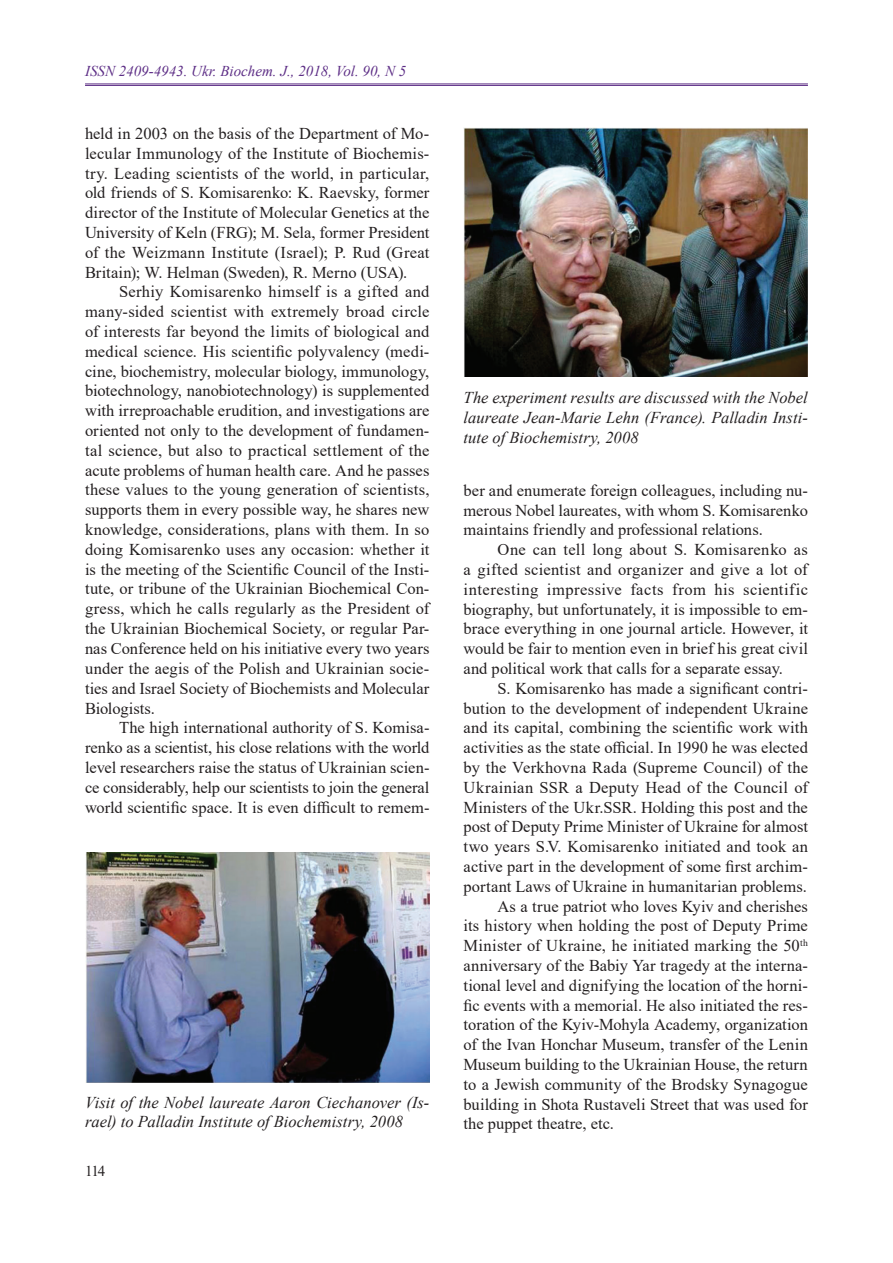
<style>
.page{position:relative;width:893px;height:1263px;background:#fff}
.page>*{position:absolute;margin:0;border:0;box-sizing:border-box;transform-origin:0 0}
.t1{font:16.5px/19.8px "Times New Roman";letter-spacing:.005em;color:#231f20;text-align:justify}
.t2{font:italic 16.5px/19.8px "Times New Roman";color:#231f20}
.t3{font:italic 15px "Times New Roman";color:#5d2e86}
.t4{font:15px "Times New Roman";color:#231f20}
</style>
<div class="page">
<hr style="left:85px;top:84px;width:723px;height:1px;background:#5d2e86">
<hr style="left:85px;top:85px;width:723px;height:1px;background:#5d2e86">
<img style="left:85px;top:853px;width:344px;height:229px">
<img style="left:463px;top:128px;width:345px;height:249px">
<p class="t3" style="left:85px;top:61px;width:323px">ISSN 2409-4943. Ukr. Biochem. J., 2018, Vol. 90, N 5</p>
<p class="t1" style="left:85px;top:123px;width:346px">held in 2003 on the basis of the Department of Mo&shy;lecular Immunology of the Institute of Biochemis&shy;try. Leading scientists of the world, in particular, old friends of S. Komisarenko: K. Raevsky, former director of the Institute of Molecular Genetics at the University of Keln (FRG); M. Sela, former President of the Weizmann Institute (Israel); P. Rud (Great Britain); W. Helman (Sweden), R. Merno (USA).</p>
<p class="t1" style="left:85px;top:281px;width:346px;text-indent:34px">Serhiy Komisarenko himself is a gifted and many-sided scientist with extremely broad circle of interests far beyond the limits of biological and medical science. His scientific polyvalency (medi&shy;cine, biochemistry, molecular biology, immunology, biotechnology, nanobiotechnology) is supplemented with irreproachable erudition, and investigations are oriented not only to the development of fundamen&shy;tal science, but also to practical settlement of the acute problems of human health care. And he passes these values to the young generation of scientists, supports them in every possible way, he shares new knowledge, considerations, plans with them. In so doing Komisarenko uses any occasion: whether it is the meeting of the Scientific Council of the Insti&shy;tute, or tribune of the Ukrainian Biochemical Con&shy;gress, which he calls regularly as the President of the Ukrainian Biochemical Society, or regular Par&shy;nas Conference held on his initiative every two years under the aegis of the Polish and Ukrainian socie&shy;ties and Israel Society of Biochemists and Molecular Biologists.</p>
<p class="t1" style="left:85px;top:717px;width:346px;text-indent:34px">The high international authority of S. Komisa&shy;renko as a scientist, his close relations with the world level researchers raise the status of Ukrainian scien&shy;ce considerably, help our scientists to join the general world scientific space. It is even difficult to remem-</p>
<p class="t2" style="left:85px;top:1092px;width:346px">Visit of the Nobel laureate Aaron Ciechanover (Is&shy;rael) to Palladin Institute of Biochemistry, 2008</p>
<p class="t4" style="left:85px;top:1160px;width:22px">114</p>
<p class="t2" style="left:463px;top:388px;width:346px;text-align:justify">The experiment results are discussed with the Nobel laureate Jean-Marie Lehn (France). Palladin Insti&shy;tute of Biochemistry, 2008</p>
<p class="t1" style="left:463px;top:480px;width:346px">ber and enumerate foreign colleagues, including nu&shy;merous Nobel laureates, with whom S. Komisarenko maintains friendly and professional relations.</p>
<p class="t1" style="left:463px;top:539px;width:346px;text-indent:34px">One can tell long about S. Komisarenko as a gifted scientist and organizer and give a lot of interesting impressive facts from his scientific biography, but unfortunately, it is impossible to em&shy;brace everything in one journal article. However, it would be fair to mention even in brief his great civil and political work that calls for a separate essay.</p>
<p class="t1" style="left:498px;top:678px;width:312px">S. Komisarenko has made a significant contri-</p>
<p class="t1" style="left:464px;top:698px;width:346px">bution to the development of independent Ukraine</p>
<p class="t1" style="left:464px;top:717px;width:346px">and its capital, combining the scientific work with</p>
<p class="t1" style="left:464px;top:737px;width:346px">activities as the state official. In 1990 he was elected</p>
<p class="t1" style="left:464px;top:757px;width:346px">by the Verkhovna Rada (Supreme Council) of the</p>
<p class="t1" style="left:464px;top:777px;width:346px">Ukrainian SSR a Deputy Head of the Council of</p>
<p class="t1" style="left:464px;top:797px;width:346px">Ministers of the Ukr.SSR. Holding this post and the</p>
<p class="t1" style="left:464px;top:816px;width:346px">post of Deputy Prime Minister of Ukraine for almost</p>
<p class="t1" style="left:464px;top:836px;width:346px">two years S.V. Komisarenko initiated and took an</p>
<p class="t1" style="left:464px;top:856px;width:346px">active part in the development of some first archim-</p>
<p class="t1" style="left:464px;top:876px;width:345px">portant Laws of Ukraine in humanitarian problems.</p>
<p class="t1" style="left:498px;top:896px;width:312px">As a true patriot who loves Kyiv and cherishes</p>
<p class="t1" style="left:464px;top:915px;width:346px">its history when holding the post of Deputy Prime</p>
<p class="t1" style="left:464px;top:935px;width:346px">Minister of Ukraine, he initiated marking the 50<sup>th</sup></p>
<p class="t1" style="left:463px;top:955px;width:346px">anniversary of the Babiy Yar tragedy at the interna-</p>
<p class="t1" style="left:463px;top:975px;width:345px">tional level and dignifying the location of the horni-</p>
<p class="t1" style="left:463px;top:995px;width:346px">fic events with a memorial. He also initiated the res-</p>
<p class="t1" style="left:463px;top:1014px;width:346px">toration of the Kyiv-Mohyla Academy, organization</p>
<p class="t1" style="left:463px;top:1034px;width:346px">of the Ivan Honchar Museum, transfer of the Lenin</p>
<p class="t1" style="left:463px;top:1054px;width:346px">Museum building to the Ukrainian House, the return</p>
<p class="t1" style="left:463px;top:1074px;width:346px">to a Jewish community of the Brodsky Synagogue</p>
<p class="t1" style="left:463px;top:1094px;width:346px">building in Shota Rustaveli Street that was used for</p>
<p class="t1" style="left:463px;top:1113px;width:152px">the puppet theatre, etc.</p>
</div>
